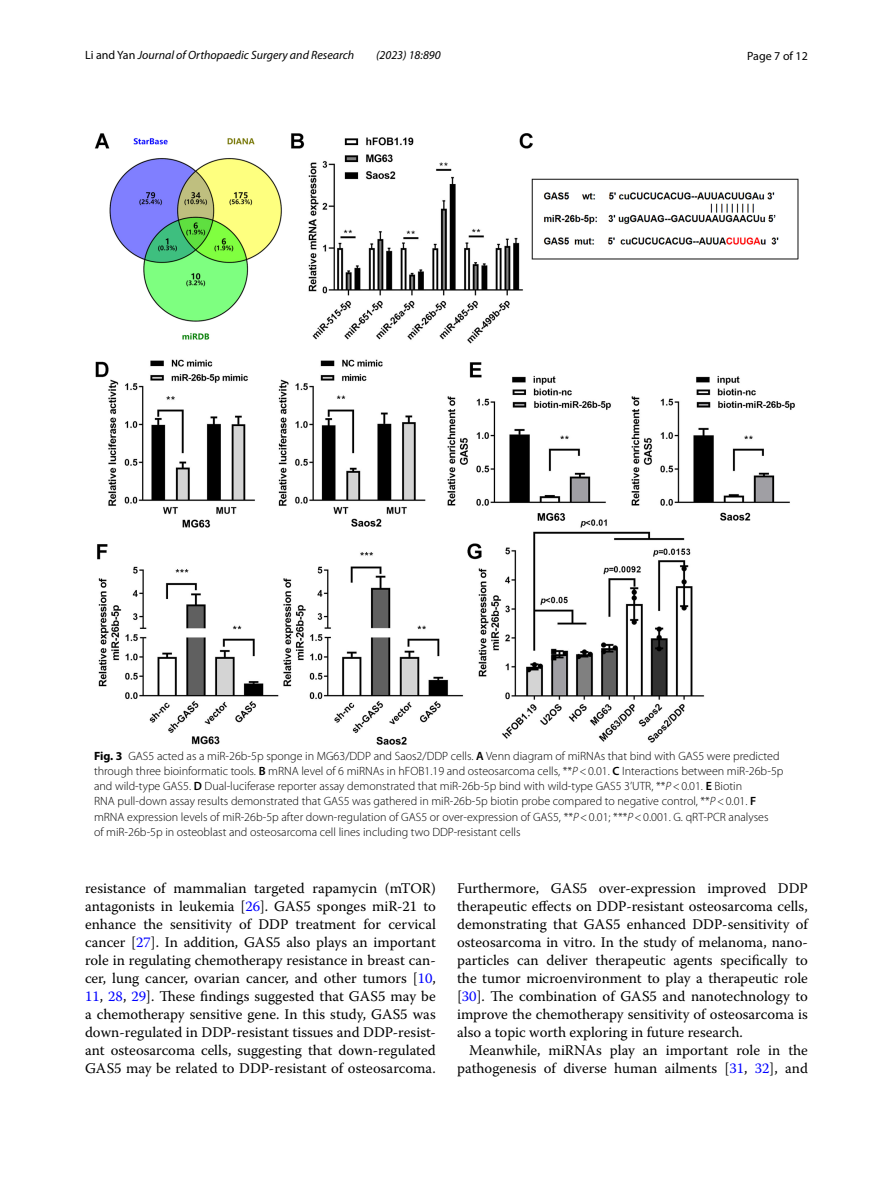
<style>
.page{position:relative;width:893px;height:1187px;background:#fff}
.page>*{position:absolute;margin:0;border:0;box-sizing:border-box;transform-origin:0 0}
.t1{font:14.7px/18px "Warnock Pro";color:#000;text-align:justify}
.t2{font:300 12px/15px "Myriad Pro";color:#000}
.t3{font:italic 12px "Myriad Pro";color:#000}
.t4{font:12px "Myriad Pro";color:#000}
.s1{font-style:normal}
.s2{font-weight:700}
.s3{font-weight:600}
.s4{font-style:italic}
.s5{color:#00f}
</style>
<div class="page">
<img style="left:94px;top:133px;width:705px;height:612px">
<p class="t3" style="left:85px;top:48px;width:271px"><span class="s1">Li and Yan</span> Journal of Orthopaedic Surgery and Research</p>
<p class="t3" style="left:376px;top:48px;width:66px">(2023) 18:890</p>
<p class="t4" style="left:747px;top:48px;width:62px">Page 7 of 12</p>
<p class="t2" style="left:94px;top:749px;width:691px"><span class="s2">Fig. 3</span> GAS5 acted as a miR-26b-5p sponge in MG63/DDP and Saos2/DDP cells. <span class="s3">A</span> Venn diagram of miRNAs that bind with GAS5 were predicted through three bioinformatic tools. <span class="s3">B</span> mRNA level of 6 miRNAs in hFOB1.19 and osteosarcoma cells, **<span class="s4">P</span>&lt;0.01. <span class="s3">C</span> Interactions between miR-26b-5p and wild-type GAS5. <span class="s3">D</span> Dual-luciferase reporter assay demonstrated that miR-26b-5p bind with wild-type GAS5 3’UTR, **<span class="s4">P</span>&lt;0.01. <span class="s3">E</span> Biotin<br>RNA pull-down assay results demonstrated that GAS5 was gathered in miR-26b-5p biotin probe compared to negative control, **<span class="s4">P</span>&lt;0.01. <span class="s3">F </span>mRNA expression levels of miR-26b-5p after down-regulation of GAS5 or over-expression of GAS5, **<span class="s4">P</span>&lt;0.01; ***<span class="s4">P</span>&lt;0.001. G. qRT-PCR analyses<br>of miR-26b-5p in osteoblast and osteosarcoma cell lines including two DDP-resistant cells</p>
<p class="t1" style="left:85px;top:878px;width:352px">resistance of mammalian targeted rapamycin (mTOR) antagonists in leukemia [<span class="s5">26</span>]. GAS5 sponges miR-21 to enhance the sensitivity of DDP treatment for cervical cancer [<span class="s5">27</span>]. In addition, GAS5 also plays an important role in regulating chemotherapy resistance in breast can&shy;cer, lung cancer, ovarian cancer, and other tumors [<span class="s5">10</span>, <span class="s5">11</span>, <span class="s5">28</span>, <span class="s5">29</span>]. These findings suggested that GAS5 may be a chemotherapy sensitive gene. In this study, GAS5 was down-regulated in DDP-resistant tissues and DDP-resist&shy;ant osteosarcoma cells, suggesting that down-regulated GAS5 may be related to DDP-resistant of osteosarcoma.</p>
<p class="t1" style="left:457px;top:878px;width:352px">Furthermore, GAS5 over-expression improved DDP therapeutic effects on DDP-resistant osteosarcoma cells, demonstrating that GAS5 enhanced DDP-sensitivity of osteosarcoma in vitro. In the study of melanoma, nano&shy;particles can deliver therapeutic agents specifically to the tumor microenvironment to play a therapeutic role [<span class="s5">30</span>]. The combination of GAS5 and nanotechnology to improve the chemotherapy sensitivity of osteosarcoma is also a topic worth exploring in future research.</p>
<p class="t1" style="left:457px;top:1040px;width:352px;text-align:right">Meanwhile, miRNAs play an important role in the pathogenesis of diverse human ailments [<span class="s5">31</span>, <span class="s5">32</span>], and</p>
</div>
